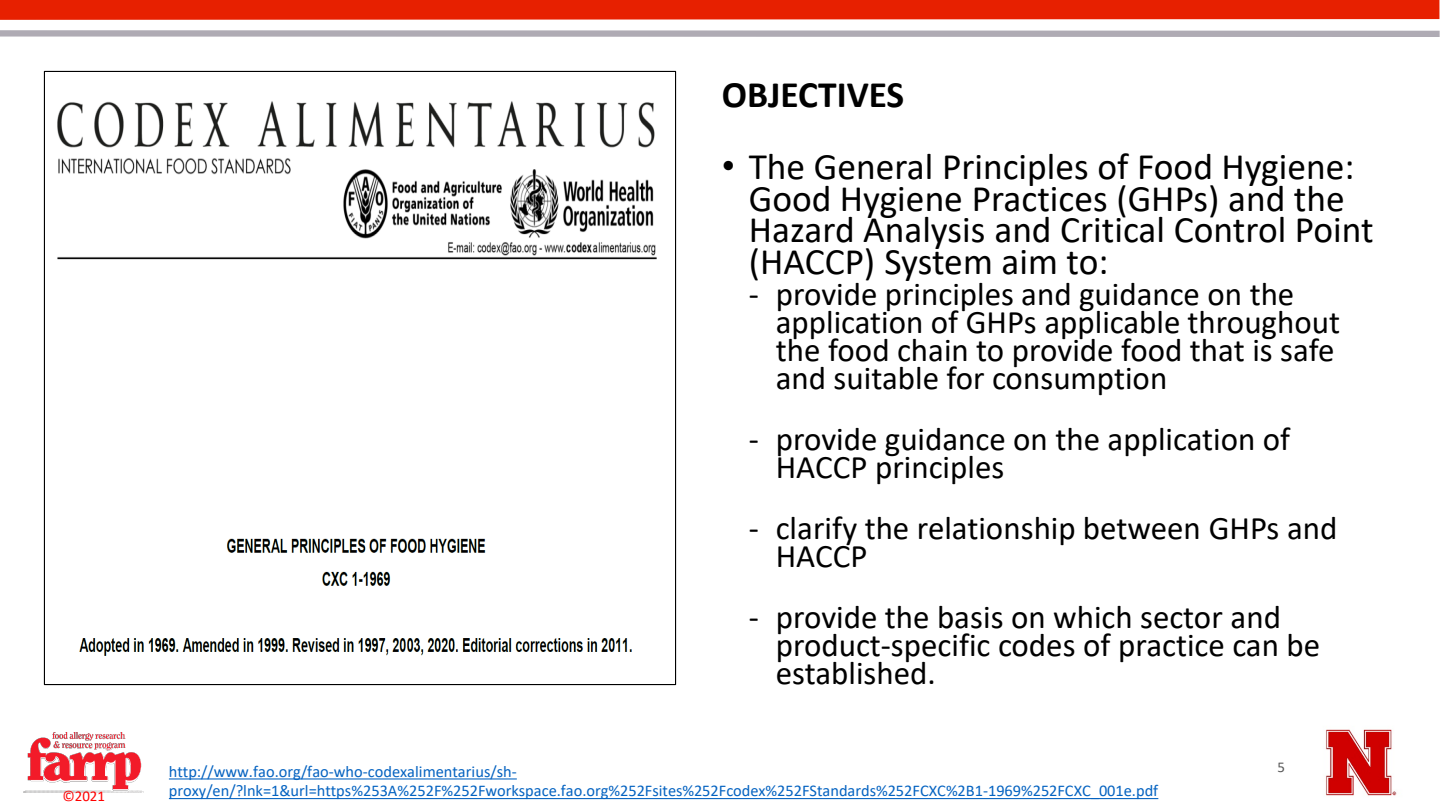
<style>
.page{position:relative;width:1440px;height:810px;background:#fff}
.page>*{position:absolute;margin:0;border:0;box-sizing:border-box;transform-origin:0 0}
.t1{font:37.5px/31.5px "Calibri";color:#000}
.t2{font:700 37.5px "Calibri";color:#000}
.t3{font:33px/27.8px "Calibri";color:#000}
.t4{font:16.35px/19.6px "Calibri";color:#0563c1}
.t5{font:15px "Calibri";color:#f00}
.t6{font:15px "Calibri";color:#595959}
.s1{font-family:"Arial"}
</style>
<div class="page">
<svg style="left:0;top:0;width:1440px;height:37px"></svg>
<img style="left:24px;top:732px;width:120px;height:60px">
<img style="left:1325px;top:729px;width:72px;height:67px">
<svg style="left:169px;top:778px;width:348px;height:2px"></svg>
<svg style="left:169px;top:798px;width:989px;height:1px"></svg>
<img style="left:57px;top:101px;width:600px;height:555px">
<p class="t5" style="left:62px;top:785px;width:44px">©2021</p>
<p class="t2" style="left:722px;top:68px;width:184px">OBJECTIVES</p>
<p class="t1" style="left:749px;top:150px;width:626px;text-indent:-27px"><span class="s1">•</span> The General Principles of Food Hygiene:<br>Good Hygiene Practices (GHPs) and the Hazard Analysis and Critical Control Point (HACCP) System aim to:</p>
<p class="t3" style="left:776px;top:280px;width:566px;text-indent:-27px">- provide principles and guidance on the application of GHPs applicable throughout the food chain to provide food that is safe and suitable for consumption</p>
<p class="t3" style="left:776px;top:424px;width:516px;text-indent:-27px">- provide guidance on the application of<br>HACCP principles</p>
<p class="t3" style="left:776px;top:514px;width:563px;text-indent:-27px">- clarify the relationship between GHPs and<br>HACCP</p>
<p class="t3" style="left:776px;top:603px;width:546px;text-indent:-27px">- provide the basis on which sector and product-specific codes of practice can be established.</p>
<p class="t4" style="left:169px;top:761px;width:991px">http://www.fao.org/fao-who-codexalimentarius/sh&shy;proxy/en/?lnk=1&amp;url=https%253A%252F%252Fworkspace.fao.org%252Fsites%252Fcodex%252FStandards%252FCXC%2B1-1969%252FCXC_001e.pdf</p>
<p class="t6" style="left:1277px;top:757px;width:9px">5</p>
</div>
